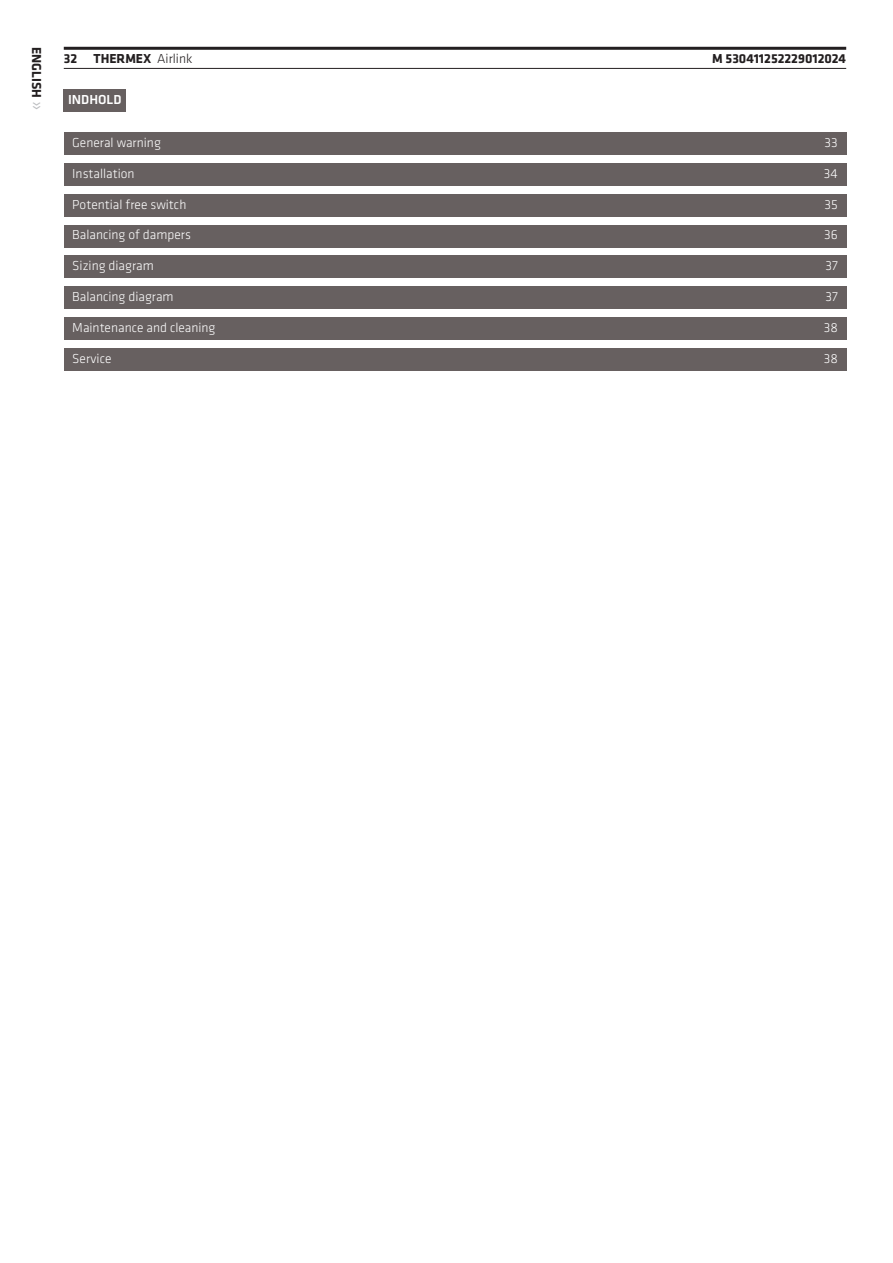
<style>
.page{position:relative;width:893px;height:1263px;background:#fff}
.page>*{position:absolute;margin:0;border:0;box-sizing:border-box;transform-origin:0 0}
.t1{font:300 13.5px "Klavika";color:#fff}
.t2{font:700 13.5px "Klavika";color:#231f20}
.t3{font:500 13.5px "Klavika";color:#fff}
.s1{font-weight:300;font-size:19.65px;color:#bcbdc0}
.s2{font-weight:300}
</style>
<div class="page">
<hr style="left:64px;top:47px;width:782px;height:3px;background:#231f20">
<hr style="left:64px;top:68px;width:782px;height:1px;background:#231f20">
<div style="left:64px;top:89px;width:62px;height:22px;background:#676060"></div>
<div style="left:64px;top:133px;width:782px;height:22px;background:#676060"></div>
<div style="left:64px;top:164px;width:782px;height:22px;background:#676060"></div>
<div style="left:64px;top:194px;width:782px;height:22px;background:#676060"></div>
<div style="left:64px;top:225px;width:782px;height:22px;background:#676060"></div>
<div style="left:64px;top:256px;width:782px;height:22px;background:#676060"></div>
<div style="left:64px;top:287px;width:782px;height:22px;background:#676060"></div>
<div style="left:64px;top:317px;width:782px;height:22px;background:#676060"></div>
<div style="left:64px;top:348px;width:782px;height:22px;background:#676060"></div>
<p class="t2" style="left:44px;top:47px;width:65px;rotate:90deg">English <span class="s1">»</span></p>
<p class="t2" style="left:64px;top:51px;width:130px">32 THERMEX <span class="s2">Airlink</span></p>
<p class="t2" style="left:712px;top:51px;width:136px">M 530411252229012024</p>
<p class="t3" style="left:68px;top:92px;width:55px">INDHOLD</p>
<p class="t1" style="left:72px;top:135px;width:90px">General warning</p>
<p class="t1" style="left:825px;top:135px;width:15px">33</p>
<p class="t1" style="left:72px;top:166px;width:64px">Installation</p>
<p class="t1" style="left:824px;top:166px;width:15px">34</p>
<p class="t1" style="left:72px;top:197px;width:116px">Potential free switch</p>
<p class="t1" style="left:825px;top:197px;width:15px">35</p>
<p class="t1" style="left:72px;top:228px;width:120px">Balancing of dampers</p>
<p class="t1" style="left:824px;top:228px;width:15px">36</p>
<p class="t1" style="left:72px;top:258px;width:83px">Sizing diagram</p>
<p class="t1" style="left:825px;top:258px;width:14px">37</p>
<p class="t1" style="left:72px;top:289px;width:103px">Balancing diagram</p>
<p class="t1" style="left:825px;top:289px;width:14px">37</p>
<p class="t1" style="left:72px;top:320px;width:145px">Maintenance and cleaning</p>
<p class="t1" style="left:824px;top:320px;width:16px">38</p>
<p class="t1" style="left:72px;top:351px;width:41px">Service</p>
<p class="t1" style="left:824px;top:351px;width:16px">38</p>
</div>
